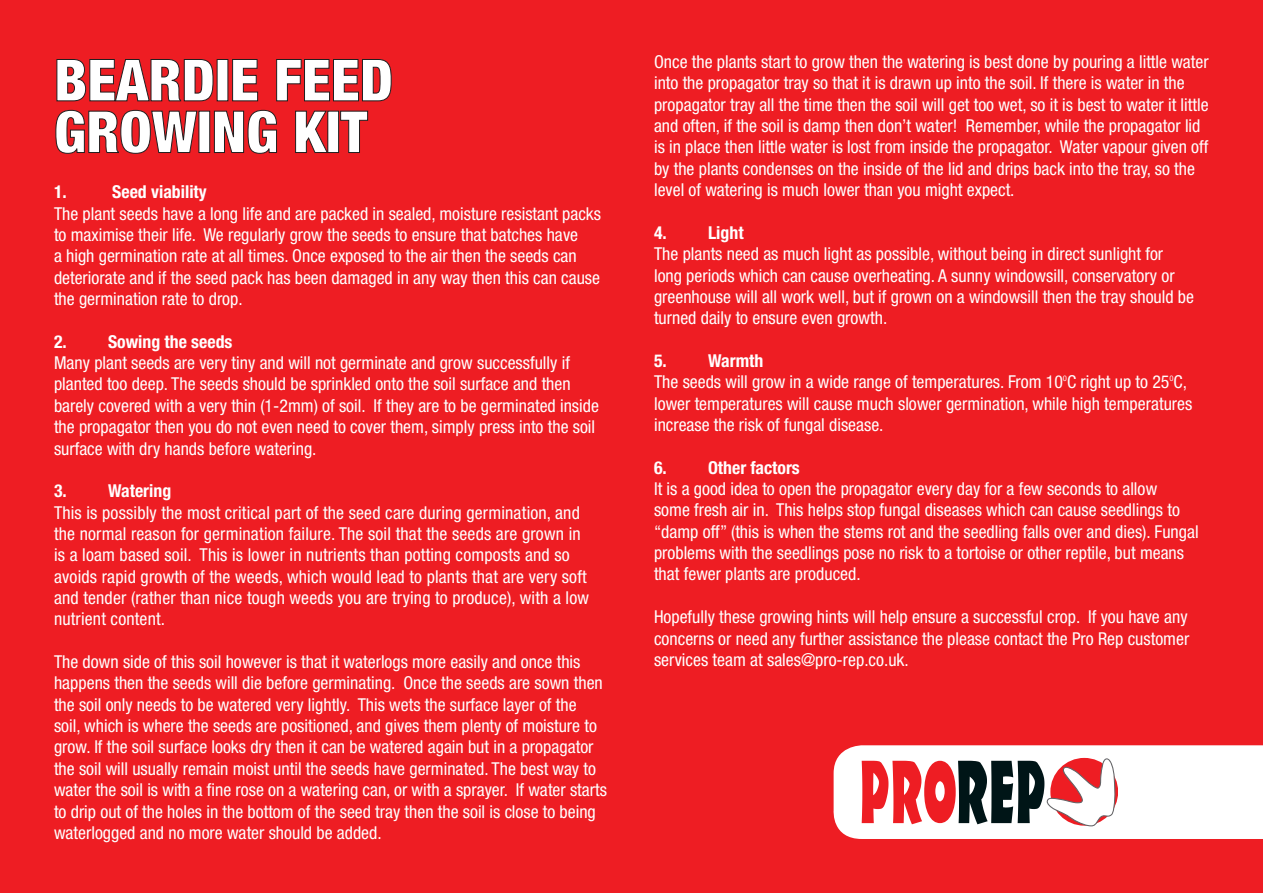
<style>
.page{position:relative;width:1263px;height:893px;background:#ee1d23}
.page>*{position:absolute;margin:0;border:0;box-sizing:border-box;transform-origin:0 0}
.t1{font:900 condensed 57.9px/51.6px "Helvetica Neue";color:#fff}
.t2{font:condensed 17.85px/21.3px "Helvetica Neue";color:#fff}
.t3{font:700 condensed 17.85px "Helvetica Neue";color:#fff}
.t4{font:condensed 7.5px "Helvetica Neue";color:#fff}
</style>
<div class="page">
<svg style="left:833px;top:745px;width:430px;height:94px;background:#e2c1c2"></svg>
<svg style="left:56px;top:59px;width:158px;height:43px"></svg>
<svg style="left:232px;top:59px;width:27px;height:43px"></svg>
<svg style="left:276px;top:59px;width:116px;height:43px"></svg>
<svg style="left:55px;top:109px;width:143px;height:45px"></svg>
<div style="left:198px;top:111px;width:12px;height:42px;border:1px solid #231f20"></div>
<svg style="left:213px;top:109px;width:64px;height:45px"></svg>
<svg style="left:295px;top:110px;width:34px;height:44px"></svg>
<div style="left:327px;top:111px;width:12px;height:42px;border:1px solid #231f20"></div>
<svg style="left:340px;top:110px;width:29px;height:43px"></svg>
<p class="t1" style="left:54px;top:54px;width:341px">BEARDIE FEED<br>GROWING KIT</p>
<p class="t3" style="left:54px;top:181px;width:14px">1.</p>
<p class="t3" style="left:112px;top:181px;width:96px">Seed viability</p>
<p class="t2" style="left:54px;top:203px;width:549px">The plant seeds have a long life and are packed in sealed, moisture resistant packs to maximise their life. We regularly grow the seeds to ensure that batches have<br>a high germination rate at all times. Once exposed to the air then the seeds can deteriorate and if the seed pack has been damaged in any way then this can cause the germination rate to drop.</p>
<p class="t3" style="left:54px;top:331px;width:180px">2. Sowing the seeds</p>
<p class="t2" style="left:54px;top:352px;width:546px">Many plant seeds are very tiny and will not germinate and grow successfully if planted too deep. The seeds should be sprinkled onto the soil surface and then barely covered with a very thin (1-2mm) of soil. If they are to be germinated inside the propagator then you do not even need to cover them, simply press into the soil surface with dry hands before watering.</p>
<p class="t3" style="left:54px;top:480px;width:119px">3. Watering</p>
<p class="t2" style="left:54px;top:501px;width:537px">This is possibly the most critical part of the seed care during germination, and the normal reason for germination failure. The soil that the seeds are grown in is a loam based soil. This is lower in nutrients than potting composts and so avoids rapid growth of the weeds, which would lead to plants that are very soft and tender (rather than nice tough weeds you are trying to produce), with a low nutrient content.</p>
<p class="t2" style="left:54px;top:651px;width:554px">The down side of this soil however is that it waterlogs more easily and once this happens then the seeds will die before germinating. Once the seeds are sown then the soil only needs to be watered very lightly. This wets the surface layer of the soil, which is where the seeds are positioned, and gives them plenty of moisture to grow. If the soil surface looks dry then it can be watered again but in a propagator the soil will usually remain moist until the seeds have germinated. The best way to water the soil is with a fine rose on a watering can, or with a sprayer. If water starts to drip out of the holes in the bottom of the seed tray then the soil is close to being waterlogged and no more water should be added.</p>
<p class="t2" style="left:654px;top:51px;width:556px">Once the plants start to grow then the watering is best done by pouring a little water into the propagator tray so that it is drawn up into the soil. If there is water in the propagator tray all the time then the soil will get too wet, so it is best to water it little and often, if the soil is damp then don’t water! Remember, while the propagator lid is in place then little water is lost from inside the propagator. Water vapour given off by the plants condenses on the inside of the lid and drips back into the tray, so the level of watering is much lower than you might expect.</p>
<p class="t3" style="left:654px;top:222px;width:91px">4. Light</p>
<p class="t2" style="left:654px;top:243px;width:542px">The plants need as much light as possible, without being in direct sunlight for long periods which can cause overheating. A sunny windowsill, conservatory or greenhouse will all work well, but if grown on a windowsill then the tray should be turned daily to ensure even growth.</p>
<p class="t3" style="left:654px;top:350px;width:111px">5. Warmth</p>
<p class="t2" style="left:654px;top:371px;width:535px">The seeds will grow in a wide range of temperatures. From 10 C right up to 25 C,</p>
<p class="t4" style="left:1063px;top:374px;width:6px">O</p>
<p class="t4" style="left:1169px;top:374px;width:6px">O</p>
<p class="t2" style="left:654px;top:393px;width:540px">lower temperatures will cause much slower germination, while high temperatures increase the risk of fungal disease.</p>
<p class="t3" style="left:654px;top:457px;width:147px">6. Other factors</p>
<p class="t2" style="left:654px;top:478px;width:546px">It is a good idea to open the propagator every day for a few seconds to allow<br>some fresh air in. This helps stop fungal diseases which can cause seedlings to “damp off” (this is when the stems rot and the seedling falls over and dies). Fungal problems with the seedlings pose no risk to a tortoise or other reptile, but means that fewer plants are produced.</p>
<p class="t2" style="left:654px;top:606px;width:537px;text-align:justify">Hopefully these growing hints will help ensure a successful crop. If you have any concerns or need any further assistance the please contact the Pro Rep customer services team at sales@pro-rep.co.uk.</p>
</div>
